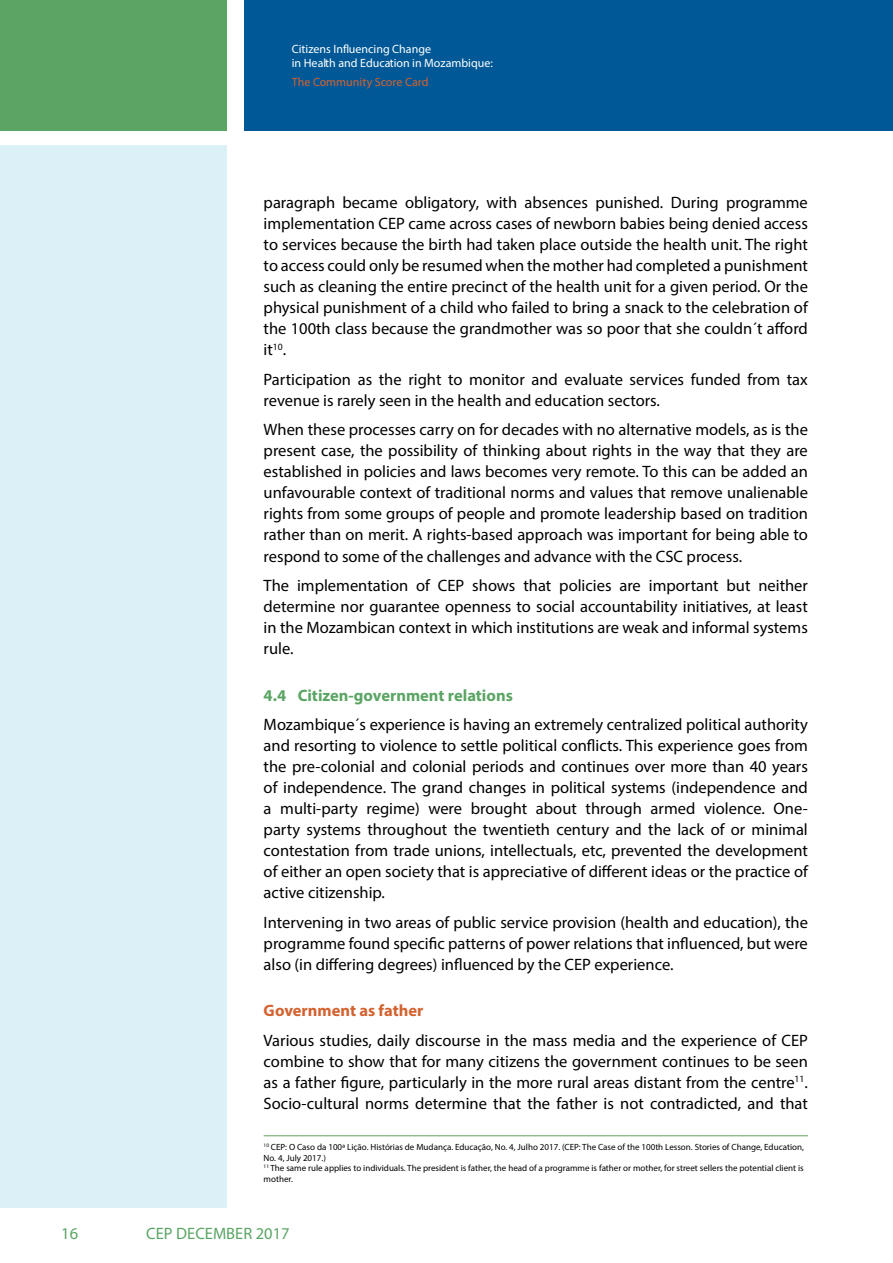
<style>
.page{position:relative;width:893px;height:1263px;background:#fff}
.page>*{position:absolute;margin:0;border:0;box-sizing:border-box;transform-origin:0 0}
.t1{font:16.5px/21px "Myriad Pro";color:#000;text-align:justify}
.t2{font:700 16.5px "Myriad Pro";color:#5ba564}
.t3{font:700 16.5px "Myriad Pro";color:#d46230}
.t4{font:16.5px "Myriad Pro";color:#5ba564}
.t5{font:12px/14.4px "Myriad Pro";color:#fff}
.t6{font:12px "Myriad Pro";color:#d46230}
.t7{font:9px/10.8px "Myriad Pro";color:#000}
</style>
<div class="page">
<div style="left:0;top:0;width:226px;height:131px;background:#5ba564"></div>
<div style="left:0;top:145px;width:226px;height:1063px;background:#dbf1f7"></div>
<div style="left:244px;top:0;width:649px;height:131px;background:#015896"></div>
<hr style="left:264px;top:1135px;width:544px;height:1px;background:#5ba564">
<p class="t5" style="left:292px;top:41px;width:203px">Citizens Influencing Change<br>in Health and Education in Mozambique:</p>
<p class="t6" style="left:292px;top:74px;width:138px">The Community Score Card</p>
<p class="t1" style="left:264px;top:192px;width:546px">paragraph became obligatory, with absences punished. During programme implementation CEP came across cases of newborn babies being denied access to services because the birth had taken place outside the health unit. The right to access could only be resumed when the mother had completed a punishment such as cleaning the entire precinct of the health unit for a given period. Or the physical punishment of a child who failed to bring a snack to the celebration of the 100th class because the grandmother was so poor that she couldn´t afford it<sup>10</sup>.</p>
<p class="t1" style="left:264px;top:369px;width:546px">Participation as the right to monitor and evaluate services funded from tax revenue is rarely seen in the health and education sectors.</p>
<p class="t1" style="left:264px;top:419px;width:546px">When these processes carry on for decades with no alternative models, as is the present case, the possibility of thinking about rights in the way that they are established in policies and laws becomes very remote. To this can be added an unfavourable context of traditional norms and values that remove unalienable rights from some groups of people and promote leadership based on tradition rather than on merit. A rights-based approach was important for being able to respond to some of the challenges and advance with the CSC process.</p>
<p class="t1" style="left:264px;top:575px;width:546px">The implementation of CEP shows that policies are important but neither determine nor guarantee openness to social accountability initiatives, at least in the Mozambican context in which institutions are weak and informal systems rule.</p>
<p class="t2" style="left:264px;top:684px;width:251px">4.4 Citizen-government relations</p>
<p class="t1" style="left:264px;top:714px;width:546px">Mozambique´s experience is having an extremely centralized political authority and resorting to violence to settle political conflicts. This experience goes from the pre-colonial and colonial periods and continues over more than 40 years of independence. The grand changes in political systems (independence and a multi-party regime) were brought about through armed violence. One&shy;party systems throughout the twentieth century and the lack of or minimal contestation from trade unions, intellectuals, etc, prevented the development of either an open society that is appreciative of different ideas or the practice of active citizenship.</p>
<p class="t1" style="left:264px;top:911px;width:546px">Intervening in two areas of public service provision (health and education), the programme found specific patterns of power relations that influenced, but were also (in differing degrees) influenced by the CEP experience.</p>
<p class="t3" style="left:264px;top:1000px;width:161px">Government as father</p>
<p class="t1" style="left:264px;top:1029px;width:546px">Various studies, daily discourse in the mass media and the experience of CEP combine to show that for many citizens the government continues to be seen as a father figure, particularly in the more rural areas distant from the centre<sup>11</sup>.<br>Socio-cultural norms determine that the father is not contradicted, and that</p>
<p class="t7" style="left:264px;top:1141px;width:542px"><sup>10</sup> CEP: O Caso da 100ª Lição. Histórias de Mudança. Educação, No. 4, Julho 2017. (CEP: The Case of the 100th Lesson. Stories of Change, Education, No. 4, July 2017.)<br><sup>11</sup> The same rule applies to individuals. The president is father, the head of a programme is father or mother, for street sellers the potential client is mother.</p>
<p class="t4" style="left:61px;top:1223px;width:18px">16</p>
<p class="t4" style="left:146px;top:1223px;width:145px">CEP DECEMBER 2017</p>
</div>
